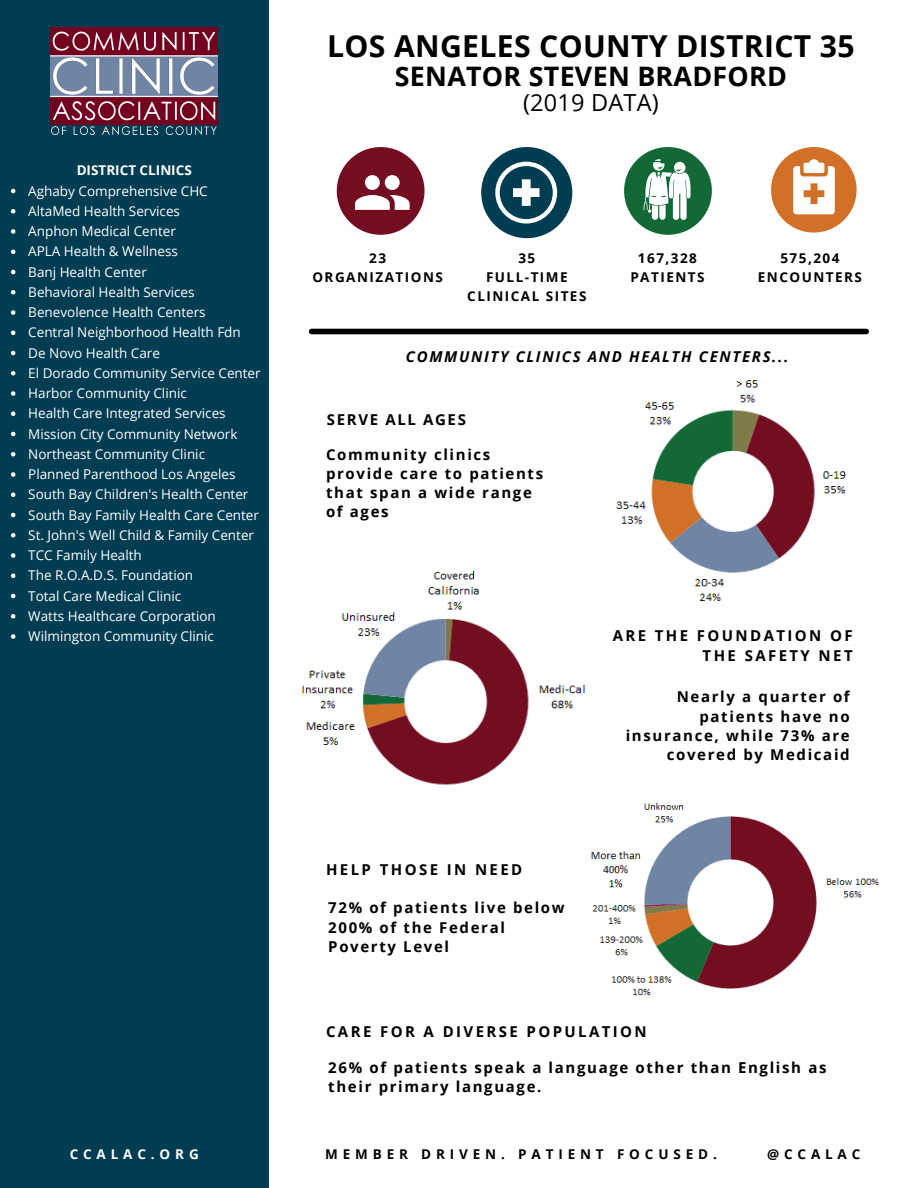
<style>
.page{position:relative;width:918px;height:1188px;background:#fff}
.page>*{position:absolute;margin:0;border:0;box-sizing:border-box;transform-origin:0 0}
.t1{font:700 30.15px "Open Sans";letter-spacing:.01em;color:#000}
.t2{font:700 26.85px "Open Sans";letter-spacing:.01em;color:#000}
.t3{font:23.55px "Open Sans";letter-spacing:.01em;color:#000}
.t4{font:700 15px/19.2px "Open Sans";letter-spacing:.11em;color:#000}
.t5{font:700 15px/20.2px "Open Sans";letter-spacing:.16em;color:#000;text-align:right}
.t6{font:italic 700 15px "Open Sans";letter-spacing:.11em;color:#000}
.t7{font:13.5px "Open Sans";color:#fff}
.t8{font:700 13.5px/19.2px "Open Sans";letter-spacing:.11em;color:#000;text-align:center}
.t9{font:700 13.5px "Open Sans";letter-spacing:.36em;color:#000}
.t10{font:700 13.5px "Open Sans";color:#fff}
.t11{font:700 13.5px "Open Sans";letter-spacing:.36em;color:#fff}
</style>
<div class="page">
<img style="left:591px;top:802px;width:288px;height:194px">
<div style="left:624px;top:147px;width:88px;height:88px;background:#136935;border-radius:50%"></div>
<div style="left:0;top:0;width:269px;height:1188px;background:#003c52"></div>
<div style="left:337px;top:147px;width:88px;height:88px;background:#730e21;border-radius:50%"></div>
<div style="left:481px;top:147px;width:91px;height:91px;background:#003c52;border-radius:50%"></div>
<div style="left:771px;top:147px;width:86px;height:86px;background:#d27027;border-radius:50%"></div>
<svg style="left:355px;top:175px;width:55px;height:35px"></svg>
<svg style="left:793px;top:159px;width:42px;height:55px"></svg>
<svg style="left:644px;top:159px;width:47px;height:61px"></svg>
<img style="left:51px;top:28px;width:166px;height:107px">
<svg style="left:495px;top:162px;width:62px;height:62px"></svg>
<img style="left:302px;top:570px;width:308px;height:253px">
<img style="left:521px;top:380px;width:325px;height:233px">
<div style="left:312px;top:329px;width:554px;height:5px;background:#000"></div>
<svg style="left:11px;top:189px;width:4px;height:4px"></svg>
<svg style="left:11px;top:209px;width:4px;height:5px"></svg>
<svg style="left:11px;top:229px;width:4px;height:5px"></svg>
<svg style="left:11px;top:250px;width:4px;height:4px"></svg>
<svg style="left:11px;top:270px;width:4px;height:4px"></svg>
<svg style="left:11px;top:290px;width:4px;height:5px"></svg>
<svg style="left:11px;top:310px;width:4px;height:5px"></svg>
<svg style="left:11px;top:331px;width:4px;height:4px"></svg>
<svg style="left:11px;top:351px;width:4px;height:4px"></svg>
<svg style="left:11px;top:371px;width:4px;height:5px"></svg>
<svg style="left:11px;top:391px;width:4px;height:5px"></svg>
<svg style="left:11px;top:412px;width:4px;height:4px"></svg>
<svg style="left:11px;top:432px;width:4px;height:4px"></svg>
<svg style="left:11px;top:452px;width:4px;height:5px"></svg>
<svg style="left:11px;top:472px;width:4px;height:5px"></svg>
<svg style="left:11px;top:493px;width:4px;height:4px"></svg>
<svg style="left:11px;top:513px;width:4px;height:4px"></svg>
<svg style="left:11px;top:533px;width:4px;height:5px"></svg>
<svg style="left:11px;top:553px;width:4px;height:5px"></svg>
<svg style="left:11px;top:574px;width:4px;height:4px"></svg>
<svg style="left:11px;top:594px;width:4px;height:4px"></svg>
<svg style="left:11px;top:614px;width:4px;height:5px"></svg>
<svg style="left:11px;top:634px;width:4px;height:5px"></svg>
<p class="t10" style="left:77px;top:161px;width:117px">DISTRICT CLINICS</p>
<p class="t7" style="left:28px;top:181px;width:181px">Aghaby Comprehensive CHC</p>
<p class="t7" style="left:28px;top:201px;width:153px">AltaMed Health Services</p>
<p class="t7" style="left:28px;top:222px;width:149px">Anphon Medical Center</p>
<p class="t7" style="left:28px;top:242px;width:151px">APLA Health &amp; Wellness</p>
<p class="t7" style="left:28px;top:262px;width:120px">Banj Health Center</p>
<p class="t7" style="left:28px;top:282px;width:168px">Behavioral Health Services</p>
<p class="t7" style="left:28px;top:303px;width:179px">Benevolence Health Centers</p>
<p class="t7" style="left:28px;top:323px;width:214px">Central Neighborhood Health Fdn</p>
<p class="t7" style="left:28px;top:343px;width:133px">De Novo Health Care</p>
<p class="t7" style="left:28px;top:363px;width:234px">El Dorado Community Service Center</p>
<p class="t7" style="left:28px;top:384px;width:160px">Harbor Community Clinic</p>
<p class="t7" style="left:28px;top:404px;width:199px">Health Care Integrated Services</p>
<p class="t7" style="left:28px;top:424px;width:211px">Mission City Community Network</p>
<p class="t7" style="left:28px;top:444px;width:178px">Northeast Community Clinic</p>
<p class="t7" style="left:28px;top:465px;width:209px">Planned Parenthood Los Angeles</p>
<p class="t7" style="left:28px;top:485px;width:222px">South Bay Children's Health Center</p>
<p class="t7" style="left:28px;top:505px;width:232px">South Bay Family Health Care Center</p>
<p class="t7" style="left:28px;top:525px;width:227px">St. John's Well Child &amp; Family Center</p>
<p class="t7" style="left:28px;top:546px;width:115px">TCC Family Health</p>
<p class="t7" style="left:28px;top:566px;width:166px">The R.O.A.D.S. Foundation</p>
<p class="t7" style="left:28px;top:586px;width:155px">Total Care Medical Clinic</p>
<p class="t7" style="left:28px;top:606px;width:189px">Watts Healthcare Corporation</p>
<p class="t7" style="left:28px;top:627px;width:187px">Wilmington Community Clinic</p>
<p class="t1" style="left:327px;top:25px;width:529px">LOS ANGELES COUNTY DISTRICT 35</p>
<p class="t2" style="left:395px;top:58px;width:394px">SENATOR STEVEN BRADFORD</p>
<p class="t3" style="left:523px;top:86px;width:137px">(2019 DATA)</p>
<p class="t8" style="left:369px;top:248px;width:18px">23</p>
<p class="t8" style="left:312px;top:267px;width:132px">ORGANIZATIONS</p>
<p class="t8" style="left:518px;top:248px;width:18px">35</p>
<p class="t8" style="left:467px;top:267px;width:121px">FULL-TIME<br>CLINICAL SITES</p>
<p class="t8" style="left:638px;top:248px;width:61px">167,328</p>
<p class="t8" style="left:630px;top:267px;width:76px">PATIENTS</p>
<p class="t8" style="left:780px;top:248px;width:61px">575,204</p>
<p class="t8" style="left:758px;top:267px;width:106px">ENCOUNTERS</p>
<p class="t6" style="left:406px;top:346px;width:384px">COMMUNITY CLINICS AND HEALTH CENTERS...</p>
<p class="t4" style="left:327px;top:410px;width:141px">SERVE ALL AGES</p>
<p class="t4" style="left:326px;top:445px;width:219px">Community clinics provide care to patients that span a wide range of ages</p>
<p class="t5" style="left:326px;top:859px;width:198px">HELP THOSE IN NEED</p>
<p class="t4" style="left:328px;top:898px;width:238px">72% of patients live below<br>200% of the Federal<br>Poverty Level</p>
<p class="t5" style="left:613px;top:625px;width:241px">ARE THE FOUNDATION OF<br>THE SAFETY NET</p>
<p class="t4" style="left:626px;top:687px;width:226px;text-align:right">Nearly a quarter of patients have no insurance, while 73% are covered by Medicaid</p>
<p class="t5" style="left:326px;top:1021px;width:322px">CARE FOR A DIVERSE POPULATION</p>
<p class="t4" style="left:328px;top:1057px;width:500px">26% of patients speak a language other than English as their primary language.</p>
<p class="t11" style="left:70px;top:1145px;width:131px">CCALAC.ORG</p>
<p class="t9" style="left:325px;top:1145px;width:393px">MEMBER DRIVEN. PATIENT FOCUSED.</p>
<p class="t8" style="left:767px;top:1144px;width:95px">@CCALAC</p>
</div>
